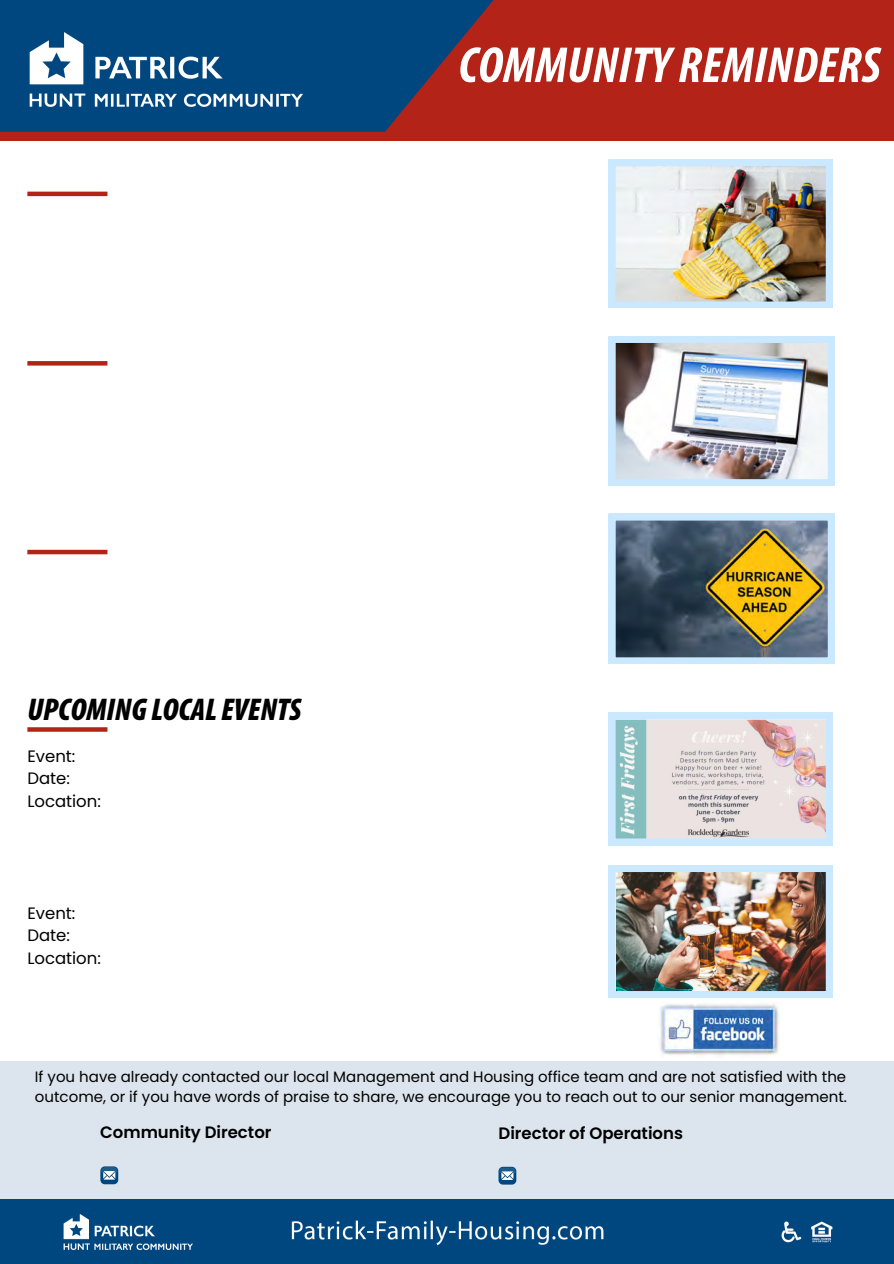
<style>
.page{position:relative;width:894px;height:1264px;background:#fff}
.page>*{position:absolute;margin:0;border:0;box-sizing:border-box;transform-origin:0 0}
.t1{font:italic 700 condensed 51px "Myriad Pro";letter-spacing:.005em;color:#fff}
.t2{font:italic 900 condensed 31.5px "Myriad Pro";color:#000}
.t3{font:16.5px/22.5px "Poppins";color:#000}
.t4{font:600 16.5px "Poppins";color:#000}
.t5{font:15px/20.2px "Poppins";color:#000}
</style>
<div class="page">
<div style="left:0;top:1198px;width:893px;height:65px;background:#00467f"></div>
<div style="left:0;top:1061px;width:893px;height:138px;background:#dce5ed"></div>
<div style="left:0;top:0;width:893px;height:141px;background:#b32317"></div>
<svg style="left:0;top:0;width:494px;height:132px;fill:#00467f"></svg>
<img style="left:608px;top:865px;width:224px;height:132px">
<svg style="left:608px;top:712px;width:224px;height:133px;background:#d4d4d7"></svg>
<svg style="left:100px;top:1166px;width:18px;height:18px"></svg>
<svg style="left:498px;top:1166px;width:18px;height:18px"></svg>
<img style="left:608px;top:159px;width:224px;height:149px">
<img style="left:608px;top:336px;width:225px;height:150px">
<svg style="left:608px;top:514px;width:225px;height:149px;background:#757b69"></svg>
<svg style="left:27px;top:361px;width:80px;height:4px"></svg>
<hr style="left:27px;top:192px;width:80px;height:4px;background:#b32317">
<hr style="left:27px;top:550px;width:80px;height:4px;background:#b32317">
<svg style="left:27px;top:727px;width:80px;height:4px"></svg>
<img style="left:660px;top:1001px;width:121px;height:56px">
<img style="left:63px;top:1214px;width:770px;height:36px">
<img style="left:0;top:1px;width:334px;height:131px">
<h3 class="t1" style="left:458px;top:44px;width:423px">COMMUNITY REMINDERS</h3>
<h3 class="t2" style="left:27px;top:689px;width:275px">UPCOMING LOCAL EVENTS</h3>
<h6 class="t3" style="left:27px;top:744px;width:75px">Event:<br>Date:<br>Location:</h6>
<h3 class="t3" style="left:27px;top:901px;width:75px">Event:<br>Date:<br>Location:</h3>
<h6 class="t5" style="left:35px;top:1066px;width:813px">If you have already contacted our local Management and Housing office team and are not satisfied with the outcome, or if you have words of praise to share, we encourage you to reach out to our senior management.</h6>
<h2 class="t4" style="left:100px;top:1120px;width:173px">Community Director</h2>
<h2 class="t4" style="left:498px;top:1121px;width:186px">Director of Operations</h2>
</div>
